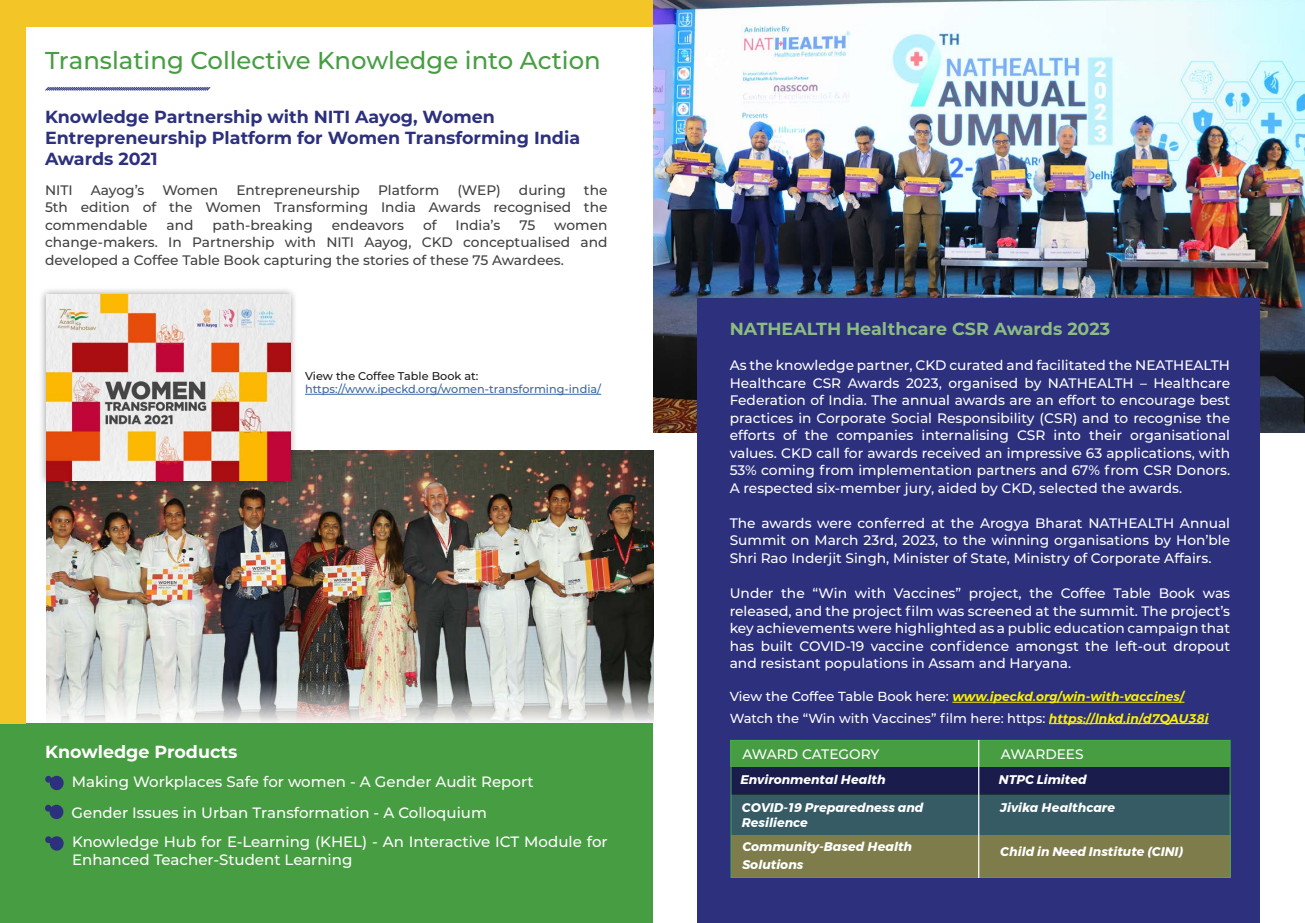
<style>
.page{position:relative;width:1305px;height:923px;background:#fff}
.page>*{position:absolute;margin:0;border:0;box-sizing:border-box;transform-origin:0 0}
.t1{font:500 24.38px "Montserrat";color:#479d42}
.t2{font:700 17.5px/21px "Montserrat";color:#2c307d}
.t3{font:700 17.5px "Montserrat";color:#8cbc82}
.t4{font:700 17.5px "Montserrat";color:#fff}
.t5{font:500 15px/18px "Montserrat";color:#fff}
.t6{font:500 13.75px/17.5px "Montserrat";color:#fff;text-align:justify}
.t7{font:500 13.75px/17.5px "Montserrat";color:#414042;text-align:justify}
.t8{font:500 13.12px "Montserrat";color:#fff}
.t9{font:italic 700 12.5px/15px "Montserrat";color:#fff}
.t10{font:italic 600 12.5px "Montserrat";color:#fff200}
.t11{font:500 11.25px "Montserrat";color:#3a68a5}
.t12{font:500 11.25px "Montserrat";color:#1a1a1a}
.s1{font-weight:500;font-style:normal;font-size:13.12px;color:#fff}
.s2{font-weight:600;font-style:italic;font-size:12.5px;color:#fff200}
</style>
<div class="page">
<img style="left:46px;top:450px;width:607px;height:300px">
<div style="left:0;top:723px;width:652px;height:199px;background:#479d42"></div>
<svg style="left:45px;top:87px;width:166px;height:4px"></svg>
<hr style="left:305px;top:394px;width:296px;height:1px;background:#3a68a5">
<svg style="left:45px;top:775px;width:19px;height:15px"></svg>
<svg style="left:45px;top:804px;width:18px;height:15px"></svg>
<svg style="left:45px;top:836px;width:19px;height:14px"></svg>
<div style="left:0;top:0;width:653px;height:27px;background:#f3c527"></div>
<div style="left:0;top:0;width:26px;height:723px;background:#f3c527"></div>
<div style="left:38px;top:286px;width:260px;height:202px;background:#000;opacity:.4"></div>
<img style="left:46px;top:294px;width:244px;height:186px">
<img style="left:653px;top:0;width:652px;height:432px">
<div style="left:698px;top:298px;width:562px;height:624px;background:#2c307d"></div>
<hr style="left:952px;top:702px;width:232px;height:1px;background:#fff200">
<hr style="left:1049px;top:723px;width:160px;height:1px;background:#fff200">
<div style="left:731px;top:740px;width:499px;height:26px;background:#479d42"></div>
<div style="left:731px;top:794px;width:499px;height:41px;background:#365b65"></div>
<div style="left:731px;top:766px;width:499px;height:28px;background:#1a1c4b"></div>
<div style="left:731px;top:835px;width:499px;height:43px;background:#7f7c4b"></div>
<div style="left:731px;top:740px;width:500px;height:138px;border:1px solid #41ad49"></div>
<hr style="left:978px;top:740px;width:1px;height:138px;background:#fff">
<h1 class="t1" style="left:45px;top:43px;width:557px">Translating Collective Knowledge into Action</h1>
<p class="t2" style="left:45px;top:105px;width:537px">Knowledge Partnership with NITI Aayog, Women<br>Entrepreneurship Platform for Women Transforming India<br>Awards 2021</p>
<p class="t7" style="left:45px;top:181px;width:29px">NITI</p>
<p class="t7" style="left:91px;top:181px;width:55px">Aayog’s</p>
<p class="t7" style="left:163px;top:181px;width:57px">Women</p>
<p class="t7" style="left:236px;top:181px;width:125px">Entrepreneurship</p>
<p class="t7" style="left:378px;top:181px;width:63px">Platform</p>
<p class="t7" style="left:457px;top:181px;width:45px">(WEP)</p>
<p class="t7" style="left:519px;top:181px;width:48px">during</p>
<p class="t7" style="left:45px;top:181px;width:564px;text-indent:539px">the 5th edition of the Women Transforming India Awards recognised the commendable</p>
<p class="t7" style="left:167px;top:216px;width:29px">and</p>
<p class="t7" style="left:213px;top:216px;width:102px">path-breaking</p>
<p class="t7" style="left:332px;top:216px;width:74px">endeavors</p>
<p class="t7" style="left:423px;top:216px;width:15px">of</p>
<p class="t7" style="left:456px;top:216px;width:46px">India’s</p>
<p class="t7" style="left:519px;top:216px;width:17px">75</p>
<p class="t7" style="left:45px;top:216px;width:564px;text-indent:509px">women change-makers. In Partnership with NITI Aayog, CKD conceptualised and developed a Coffee Table Book capturing the stories of these 75 Awardees.</p>
<p class="t12" style="left:305px;top:368px;width:175px">View the Coffee Table Book at:</p>
<p class="t11" style="left:305px;top:381px;width:298px">https://www.ipeckd.org/women-transforming-india/</p>
<p class="t4" style="left:45px;top:739px;width:194px">Knowledge Products</p>
<p class="t5" style="left:72px;top:765px;width:464px;line-height:31.4px">Making Workplaces Safe for women - A Gender Audit Report<br>Gender Issues in Urban Transformation - A Colloquium</p>
<p class="t5" style="left:72px;top:832px;width:537px">Knowledge Hub for E-Learning (KHEL) - An Interactive ICT Module for<br>Enhanced Teacher-Student Learning</p>
<p class="t3" style="left:730px;top:316px;width:382px">NATHEALTH Healthcare CSR Awards 2023</p>
<p class="t6" style="left:730px;top:356px;width:502px">As the knowledge partner, CKD curated and facilitated the NEATHEALTH Healthcare CSR Awards 2023, organised by NATHEALTH – Healthcare Federation of India. The annual awards are an effort to encourage best practices in Corporate Social Responsibility (CSR) and to recognise the efforts of the companies internalising CSR into their organisational values. CKD call for awards received an impressive 63 applications, with 53% coming from implementation partners and 67% from CSR Donors.<br>A respected six-member jury, aided by CKD, selected the awards.</p>
<p class="t6" style="left:730px;top:513px;width:502px">The awards were conferred at the Arogya Bharat NATHEALTH Annual Summit on March 23rd, 2023, to the winning organisations by Hon’ble Shri Rao Inderjit Singh, Minister of State, Ministry of Corporate Affairs.</p>
<p class="t6" style="left:730px;top:583px;width:502px">Under the “Win with Vaccines” project, the Coffee Table Book was released, and the project film was screened at the summit. The project’s key achievements were highlighted as a public education campaign that has built COVID-19 vaccine confidence amongst the left-out dropout and resistant populations in Assam and Haryana.</p>
<p class="t10" style="left:730px;top:687px;width:456px"><span class="s1">View the Coffee Table Book here:</span> www.ipeckd.org/win-with-vaccines/</p>
<p class="t8" style="left:730px;top:708px;width:480px">Watch the “Win with Vaccines” film here: https: <span class="s2">https://lnkd.in/d7QAU38i</span></p>
<p class="t6" style="left:742px;top:745px;width:139px">AWARD CATEGORY</p>
<p class="t9" style="left:740px;top:772px;width:147px">Environmental Health</p>
<p class="t9" style="left:742px;top:800px;width:183px">COVID-19 Preparedness and<br>Resilience</p>
<p class="t9" style="left:742px;top:838px;width:171px;line-height:17.5px">Community-Based Health<br>Solutions</p>
<p class="t6" style="left:1001px;top:745px;width:84px">AWARDEES</p>
<p class="t9" style="left:999px;top:772px;width:89px">NTPC Limited</p>
<p class="t9" style="left:1000px;top:800px;width:116px">Jivika Healthcare</p>
<p class="t9" style="left:1000px;top:844px;width:184px">Child in Need Institute (CINI)</p>
</div>
